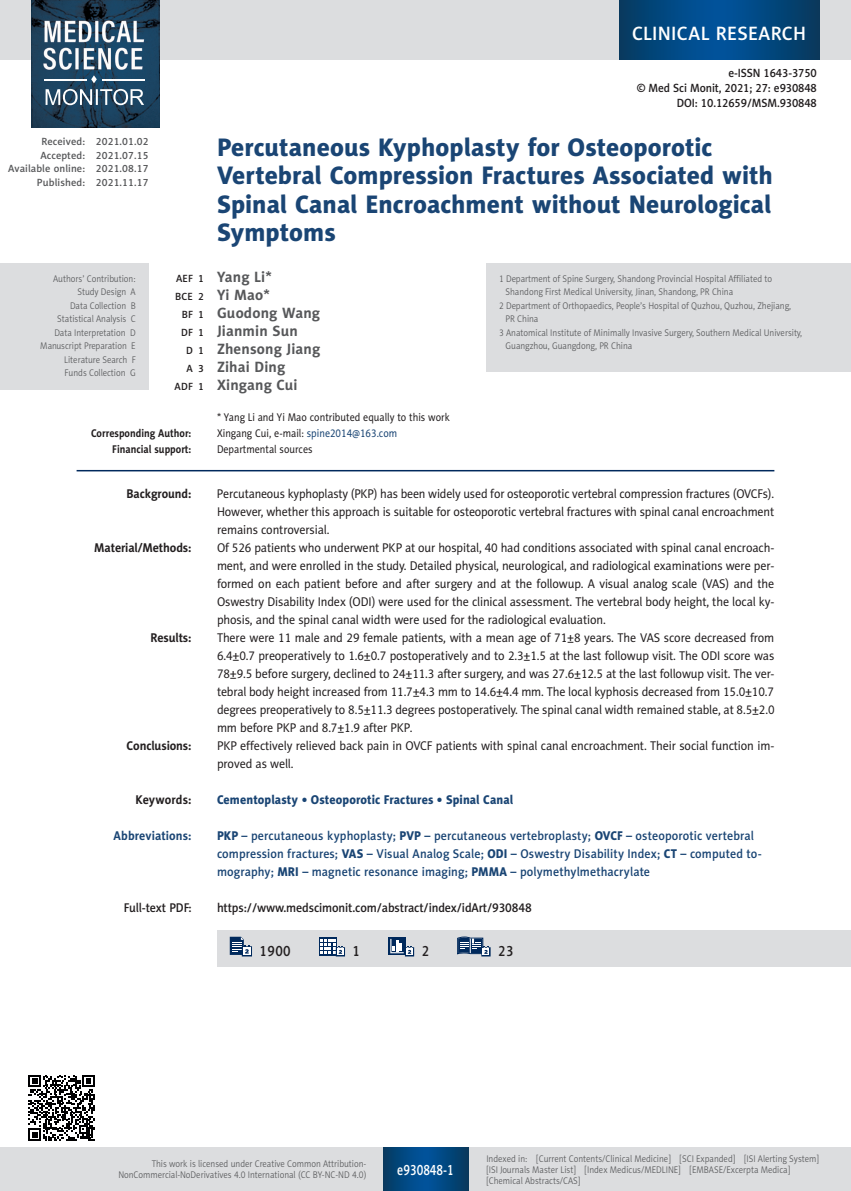
<style>
.page{position:relative;width:851px;height:1191px;background:#fff}
.page>*{position:absolute;margin:0;border:0;box-sizing:border-box;transform-origin:0 0}
.MSM_Tytul{font:25.5px/28.5px "Naomi Sans EFN Heavy";color:#1a4574}
.t1{font:19.5px "Naomi Sans EFN Medium";letter-spacing:.015em;color:#fff}
.MSM_Autorzy{font:700 15px "Naomi Sans EFN";letter-spacing:.01em;color:#57585a}
.MSM_e-PAGINA{font:15px "Naomi Sans EFN Medium";color:#fff;scale:.8 1}
.MSM_dane{font:15px "Naomi Sans EFN Medium";letter-spacing:.03em;color:#231f20;scale:.9 1}
.MSM_Summary_body{font:12.75px/18px "Naomi Sans EFN";letter-spacing:-.01em;color:#231f20;text-align:justify;scale:.95 1}
.MSM_keywords{font:12.75px/18px "Naomi Sans EFN Medium";letter-spacing:.01em;color:#1a4574;scale:.95 1}
.MSM_Summary_body-2{font:12.75px/18px "Naomi Sans EFN";letter-spacing:-.01em;color:#231f20;text-align:justify;scale:.94 1}
.MSM_full_text_pdf{font:12.75px "Naomi Sans EFN Medium";letter-spacing:-.01em;color:#231f20;scale:.95 1}
.MSM_keywords-2{font:12.75px "Naomi Sans EFN Heavy";letter-spacing:.005em;color:#1a4574;scale:.95 1}
.MSM_Summary_body-3{font:700 12.75px "Naomi Sans EFN";letter-spacing:-.01em;color:#231f20;scale:.95 1}
.MSM_keywords-3{font:700 12.75px "Naomi Sans EFN";letter-spacing:.005em;color:#1a4574;scale:.95 1}
.MSM_Summary_body-4{font:700 12.75px "Naomi Sans EFN";letter-spacing:-.01em;color:#231f20;scale:.94 1}
.MSM_keywords-4{font:700 12.75px "Naomi Sans EFN";letter-spacing:.005em;color:#231f20;scale:.95 1}
.MSM_full_text_pdf-2{font:12px "Naomi Sans EFN Medium";letter-spacing:-.01em;color:#231f20;scale:.95 1}
.MSM_Adres{font:11.25px "Naomi Sans EFN";color:#231f20;scale:.9 1}
.MSM_Adres-2{font:700 11.25px "Naomi Sans EFN";color:#231f20;scale:.9 1}
.MSM_Support{font:11.25px "Naomi Sans EFN";color:#231f20;scale:.9 1}
.MSM_Support-2{font:700 11.25px "Naomi Sans EFN";color:#231f20;scale:.9 1}
.t2{font:10.5px "Naomi Sans EFN Medium";letter-spacing:.01em;color:#57585a}
.MSM_Afiliacja{font:9.75px/13.5px "Naomi Sans EFN Light";color:#57585a;scale:.9 1}
.s1{font-family:"Naomi Sans EFN Medium";font-weight:400;font-size:10.5px;color:#231f20}
.s2{color:#1a4574}
.s3{font-family:"Naomi Sans EFN Heavy"}
</style>
<div class="page">
<div style="left:217px;top:930px;width:633px;height:36px;background:#dcdddf"></div>
<svg style="left:230px;top:936px;width:22px;height:20px"></svg>
<div style="left:319px;top:937px;width:17px;height:18px;background:#00295c"></div>
<svg style="left:320px;top:938px;width:25px;height:18px"></svg>
<div style="left:388px;top:937px;width:18px;height:18px;background:#00295c"></div>
<svg style="left:390px;top:939px;width:24px;height:17px"></svg>
<svg style="left:457px;top:936px;width:33px;height:20px"></svg>
<hr style="left:77px;top:470px;width:697px;height:1px;background:#00295c">
<div style="left:0;top:264px;width:148px;height:126px;background:#dcdddf"></div>
<div style="left:486px;top:264px;width:364px;height:108px;background:#dcdddf"></div>
<svg style="left:28px;top:1075px;width:67px;height:66px"></svg>
<div style="left:0;top:1148px;width:850px;height:43px;background:#dcdddf"></div>
<svg style="left:383px;top:1147px;width:85px;height:43px;background:#02477e"></svg>
<div style="left:0;top:0;width:850px;height:60px;background:#dcdddf"></div>
<svg style="left:619px;top:0;width:200px;height:60px;background:#02477e"></svg>
<img style="left:32px;top:0;width:127px;height:128px">
<img style="left:45px;top:79px;width:41px;height:1px">
<img style="left:103px;top:79px;width:41px;height:1px">
<svg style="left:91px;top:75px;width:6px;height:8px"></svg>
<img style="left:46px;top:89px;width:98px;height:16px">
<h2 class="t1" style="left:632px;top:22px;width:175px">CLINICAL RESEARCH</h2>
<p class="MSM_full_text_pdf-2" style="left:728px;top:66px;width:95px">e-ISSN 1643-3750</p>
<p class="MSM_full_text_pdf-2" style="left:636px;top:81px;width:191px">© Med Sci Monit, 2021; 27: e930848</p>
<p class="MSM_full_text_pdf-2" style="left:676px;top:96px;width:149px">DOI: 10.12659/MSM.930848</p>
<p class="MSM_Tytul" style="left:217px;top:132px;width:557px">Percutaneous Kyphoplasty for Osteoporotic Vertebral Compression Fractures Associated with Spinal Canal Encroachment without Neurological Symptoms</p>
<p class="MSM_Autorzy" style="left:176px;top:268px;width:97px"><span class="s1">AEF 1</span> Yang Li*</p>
<p class="MSM_Autorzy" style="left:175px;top:286px;width:96px"><span class="s1">BCE 2</span> Yi Mao*</p>
<p class="MSM_Autorzy" style="left:182px;top:304px;width:140px"><span class="s1">BF 1</span> Guodong Wang</p>
<p class="MSM_Autorzy" style="left:181px;top:322px;width:118px"><span class="s1">DF 1</span> Jianmin Sun</p>
<p class="MSM_Autorzy" style="left:186px;top:340px;width:136px"><span class="s1">D 1</span> Zhensong Jiang</p>
<p class="MSM_Autorzy" style="left:186px;top:358px;width:100px"><span class="s1">A 3</span> Zihai Ding</p>
<p class="MSM_Autorzy" style="left:175px;top:376px;width:124px"><span class="s1">ADF 1</span> Xingang Cui</p>
<p class="MSM_Adres" style="left:217px;top:411px;width:260px">* Yang Li and Yi Mao contributed equally to this work</p>
<p class="MSM_Adres-2" style="left:91px;top:427px;width:113px">Corresponding Author:</p>
<p class="MSM_Adres" style="left:217px;top:427px;width:202px">Xingang Cui, e-mail: <span class="s2">spine2014@163.com</span></p>
<p class="MSM_Support-2" style="left:112px;top:442px;width:89px">Financial support:</p>
<p class="MSM_Support" style="left:217px;top:442px;width:108px">Departmental sources</p>
<p class="MSM_Summary_body-4" style="left:126px;top:486px;width:71px">Background:</p>
<p class="MSM_Summary_body-2" style="left:217px;top:485px;width:594px">Percutaneous kyphoplasty (PKP) has been widely used for osteoporotic vertebral compression fractures (OVCFs).<br>However, whether this approach is suitable for osteoporotic vertebral fractures with spinal canal encroachment remains controversial.</p>
<p class="MSM_Summary_body-3" style="left:94px;top:540px;width:104px">Material/Methods:</p>
<p class="MSM_Summary_body" style="left:217px;top:539px;width:588px">Of 526 patients who underwent PKP at our hospital, 40 had conditions associated with spinal canal encroach&shy;ment, and were enrolled in the study. Detailed physical, neurological, and radiological examinations were per&shy;formed on each patient before and after surgery and at the followup. A visual analog scale (VAS) and the Oswestry Disability Index (ODI) were used for the clinical assessment. The vertebral body height, the local ky&shy;phosis, and the spinal canal width were used for the radiological evaluation.</p>
<p class="MSM_Summary_body-3" style="left:150px;top:630px;width:45px">Results:</p>
<p class="MSM_Summary_body" style="left:217px;top:629px;width:588px">There were 11 male and 29 female patients, with a mean age of 71±8 years. The VAS score decreased from 6.4±0.7 preoperatively to 1.6±0.7 postoperatively and to 2.3±1.5 at the last followup visit. The ODI score was 78±9.5 before surgery, declined to 24±11.3 after surgery, and was 27.6±12.5 at the last followup visit. The ver&shy;tebral body height increased from 11.7±4.3 mm to 14.6±4.4 mm. The local kyphosis decreased from 15.0±10.7 degrees preoperatively to 8.5±11.3 degrees postoperatively. The spinal canal width remained stable, at 8.5±2.0 mm before PKP and 8.7±1.9 after PKP.</p>
<p class="MSM_Summary_body-3" style="left:127px;top:738px;width:70px">Conclusions:</p>
<p class="MSM_Summary_body" style="left:217px;top:737px;width:588px">PKP effectively relieved back pain in OVCF patients with spinal canal encroachment. Their social function im&shy;proved as well.</p>
<p class="MSM_keywords-4" style="left:135px;top:792px;width:60px">Keywords:</p>
<p class="MSM_keywords-2" style="left:217px;top:792px;width:313px">Cementoplasty • Osteoporotic Fractures • Spinal Canal</p>
<p class="MSM_keywords-3" style="left:114px;top:828px;width:83px">Abbreviations:</p>
<p class="MSM_keywords" style="left:217px;top:826px;width:575px"><span class="s3">PKP</span> – percutaneous kyphoplasty; <span class="s3">PVP</span> – percutaneous vertebroplasty; <span class="s3">OVCF</span> – osteoporotic vertebral compression fractures; <span class="s3">VAS</span> – Visual Analog Scale; <span class="s3">ODI</span> – Oswestry Disability Index; <span class="s3">CT</span> – computed to&shy;mography; <span class="s3">MRI</span> – magnetic resonance imaging; <span class="s3">PMMA</span> – polymethylmethacrylate</p>
<p class="MSM_full_text_pdf" style="left:124px;top:900px;width:73px">Full-text PDF:</p>
<p class="MSM_full_text_pdf" style="left:217px;top:900px;width:333px">https://www.medscimonit.com/abstract/index/idArt/930848</p>
<p class="t2" style="left:41px;top:136px;width:109px">Received: 2021.01.02</p>
<p class="t2" style="left:40px;top:149px;width:110px">Accepted: 2021.07.15</p>
<p class="t2" style="left:8px;top:163px;width:142px">Available online: 2021.08.17</p>
<p class="t2" style="left:37px;top:176px;width:113px">Published: 2021.11.17</p>
<p class="MSM_Afiliacja" style="left:53px;top:272px;width:93px">Authors’ Contribution:</p>
<p class="MSM_Afiliacja" style="left:77px;top:285px;width:66px">Study Design A</p>
<p class="MSM_Afiliacja" style="left:70px;top:299px;width:74px">Data Collection B</p>
<p class="MSM_Afiliacja" style="left:57px;top:312px;width:89px">Statistical Analysis C</p>
<p class="MSM_Afiliacja" style="left:54px;top:326px;width:92px">Data Interpretation D</p>
<p class="MSM_Afiliacja" style="left:40px;top:339px;width:107px">Manuscript Preparation E</p>
<p class="MSM_Afiliacja" style="left:64px;top:353px;width:81px">Literature Search F</p>
<p class="MSM_Afiliacja" style="left:65px;top:366px;width:80px">Funds Collection G</p>
<p class="MSM_Afiliacja" style="left:505px;top:272px;width:298px;text-indent:-6px">1 Department of Spine Surgery, Shandong Provincial Hospital Affiliated to<br>Shandong First Medical University, Jinan, Shandong, PR China</p>
<p class="MSM_Afiliacja" style="left:505px;top:299px;width:319px;text-indent:-6px">2 Department of Orthopaedics, People’s Hospital of Quzhou, Quzhou, Zhejiang,<br>PR China</p>
<p class="MSM_Afiliacja" style="left:505px;top:326px;width:331px;text-indent:-6px">3 Anatomical Institute of Minimally Invasive Surgery, Southern Medical University,<br>Guangzhou, Guangdong, PR China</p>
<p class="MSM_dane" style="left:259px;top:942px;width:36px">1900</p>
<p class="MSM_dane" style="left:352px;top:942px;width:10px">1</p>
<p class="MSM_dane" style="left:421px;top:942px;width:10px">2</p>
<p class="MSM_dane" style="left:498px;top:942px;width:19px">23</p>
<p class="MSM_Afiliacja" style="left:118px;top:1158px;width:277px;line-height:11.2px;text-align:right">This work is licensed under Creative Common Attribution-<br>NonCommercial-NoDerivatives 4.0 International (CC BY-NC-ND 4.0)</p>
<p class="MSM_e-PAGINA" style="left:397px;top:1160px;width:72px">e930848-1</p>
<p class="MSM_Afiliacja" style="left:486px;top:1152px;width:371px;line-height:11.2px">Indexed in: [Current Contents/Clinical Medicine] [SCI Expanded] [ISI Alerting System] [ISI Journals Master List] [Index Medicus/MEDLINE] [EMBASE/Excerpta Medica] [Chemical Abstracts/CAS]</p>
</div>
